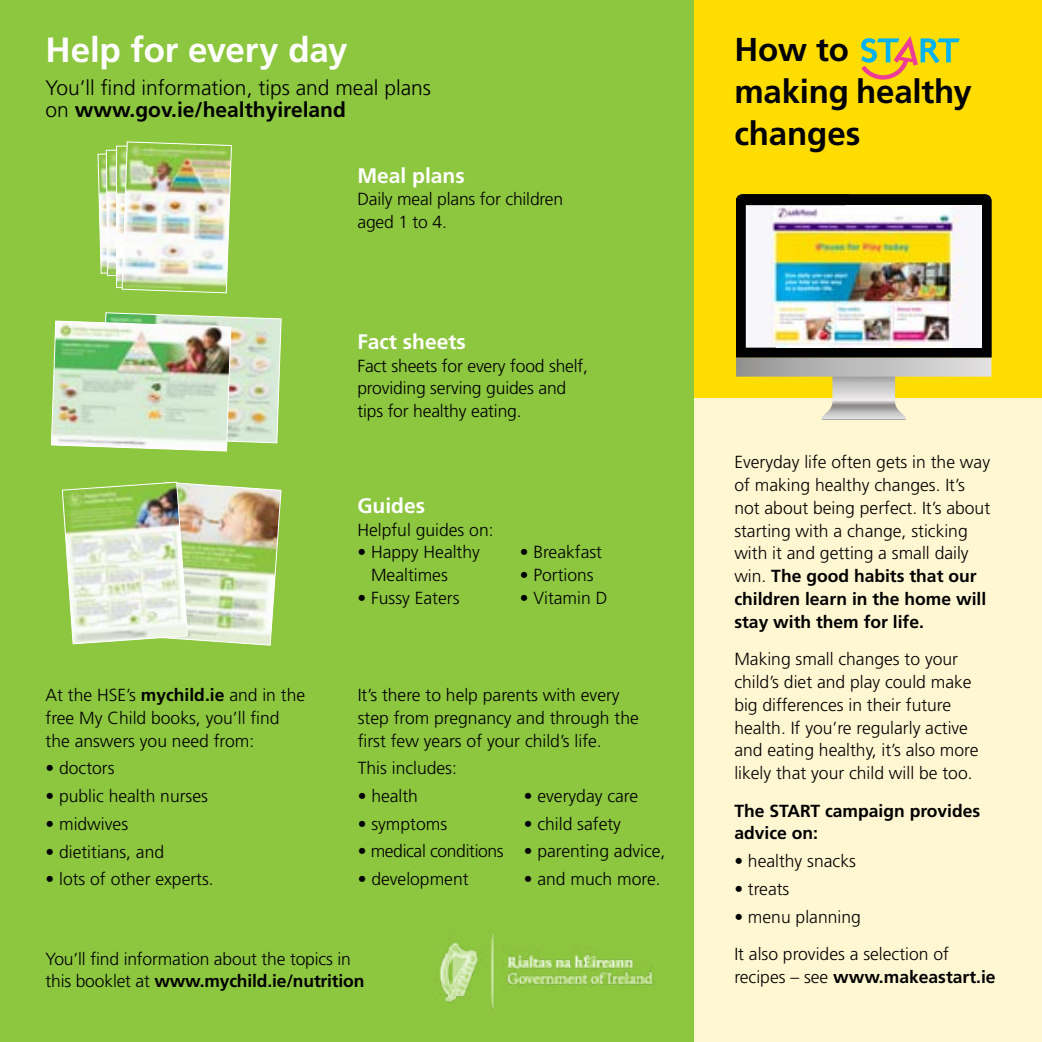
<style>
.page{position:relative;width:1042px;height:1042px;background:#8dc63f}
.page>*{position:absolute;margin:0;border:0;box-sizing:border-box;transform-origin:0 0}
.t1{font:700 35px "Frutiger LT Std";letter-spacing:-.005em;color:#fff}
.t2{font:700 33.07px/42px "Frutiger LT Std";letter-spacing:-.005em;color:#000}
.t3{font:300 21px/22.8px "Frutiger LT Std";color:#000}
.t4{font:700 21px "Frutiger LT Std";color:#fff}
.t5{font:300 17.5px/22.8px "Frutiger LT Std";color:#000}
.t6{font:700 17.5px/22.8px "Frutiger LT Std";color:#000}
.t7{font:300 17.5px "Frutiger LT Std";letter-spacing:-.02em;color:#000}
.s1{font-weight:700}
.s2{font-weight:300}
</style>
<div class="page">
<div style="left:694px;top:0;width:348px;height:1042px;background:#fd0"></div>
<div style="left:694px;top:399px;width:348px;height:643px;background:#fff6d2"></div>
<svg style="left:736px;top:194px;width:255px;height:226px"></svg>
<img style="left:746px;top:205px;width:235px;height:142px">
<img style="left:439px;top:933px;width:214px;height:78px">
<svg style="left:861px;top:36px;width:99px;height:44px"></svg>
<img style="left:50px;top:312px;width:232px;height:140px">
<img style="left:61px;top:481px;width:221px;height:165px">
<img style="left:97px;top:141px;width:135px;height:153px">
<h1 class="t1" style="left:45px;top:29px;width:304px">Help for every day</h1>
<p class="t3" style="left:45px;top:76px;width:387px">You’ll fi nd information, tips and meal plans on <span class="s1">www.gov.ie/healthyireland</span></p>
<p class="t4" style="left:357px;top:163px;width:109px">Meal plans</p>
<p class="t5" style="left:357px;top:188px;width:207px">Daily meal plans for children aged 1 to 4.</p>
<p class="t4" style="left:357px;top:329px;width:110px">Fact sheets</p>
<p class="t5" style="left:357px;top:354px;width:232px">Fact sheets for every food shelf, providing serving guides and tips for healthy eating.</p>
<p class="t5" style="left:45px;top:684px;width:261px">At the HSE’s <span class="s1">mychild.ie</span> and in the free My Child books, you’ll fi nd the answers you need from:</p>
<p class="t5" style="left:45px;top:757px;width:71px">• doctors</p>
<p class="t5" style="left:45px;top:785px;width:164px">• public health nurses</p>
<p class="t5" style="left:45px;top:812px;width:84px">• midwives</p>
<p class="t5" style="left:45px;top:840px;width:120px">• dietitians, and</p>
<p class="t5" style="left:45px;top:868px;width:170px">• lots of other experts.</p>
<p class="t4" style="left:357px;top:493px;width:69px">Guides</p>
<p class="t5" style="left:357px;top:518px;width:138px">Helpful guides on:</p>
<p class="t5" style="left:371px;top:541px;width:110px;text-indent:-14px">• Happy Healthy<br>Mealtimes</p>
<p class="t5" style="left:357px;top:586px;width:104px">• Fussy Eaters</p>
<p class="t5" style="left:520px;top:541px;width:84px">• Breakfast</p>
<p class="t5" style="left:520px;top:564px;width:75px">• Portions</p>
<p class="t5" style="left:520px;top:586px;width:89px">• Vitamin D</p>
<p class="t5" style="left:358px;top:684px;width:283px">It’s there to help parents with every step from pregnancy and through the fi rst few years of your child’s life.</p>
<p class="t5" style="left:358px;top:757px;width:101px">This includes:</p>
<p class="t5" style="left:358px;top:785px;width:62px">• health</p>
<p class="t5" style="left:358px;top:812px;width:91px">• symptoms</p>
<p class="t7" style="left:358px;top:841px;width:148px">• medical conditions</p>
<p class="t5" style="left:358px;top:868px;width:112px">• development</p>
<p class="t5" style="left:524px;top:785px;width:116px">• everyday care</p>
<p class="t5" style="left:524px;top:812px;width:99px">• child safety</p>
<p class="t5" style="left:524px;top:840px;width:143px">• parenting advice,</p>
<p class="t5" style="left:524px;top:868px;width:138px">• and much more.</p>
<p class="t5" style="left:45px;top:947px;width:320px">You’ll fi nd information about the topics in this booklet at <span class="s1">www.mychild.ie/nutrition</span></p>
<h2 class="t2" style="left:734px;top:29px;width:239px">How to START making healthy changes</h2>
<p class="t5" style="left:734px;top:451px;width:257px">Everyday life often gets in the way of making healthy changes. It’s not about being perfect. It’s about starting with a change, sticking with it and getting a small daily win. <span class="s1">The good habits that our children learn in the home will stay with them for life.</span></p>
<p class="t5" style="left:734px;top:648px;width:246px">Making small changes to your child’s diet and play could make big differences in their future health. If you’re regularly active and eating healthy, it’s also more likely that your child will be too.</p>
<p class="t6" style="left:734px;top:799px;width:247px">The START campaign provides advice on:</p>
<p class="t5" style="left:734px;top:850px;width:123px">• healthy snacks</p>
<p class="t5" style="left:734px;top:878px;width:57px">• treats</p>
<p class="t5" style="left:734px;top:898px;width:216px;line-height:37.6px">• menu planning<br>It also provides a selection of</p>
<p class="t6" style="left:734px;top:965px;width:263px"><span class="s2">recipes – see</span> www.makeastart.ie</p>
</div>
